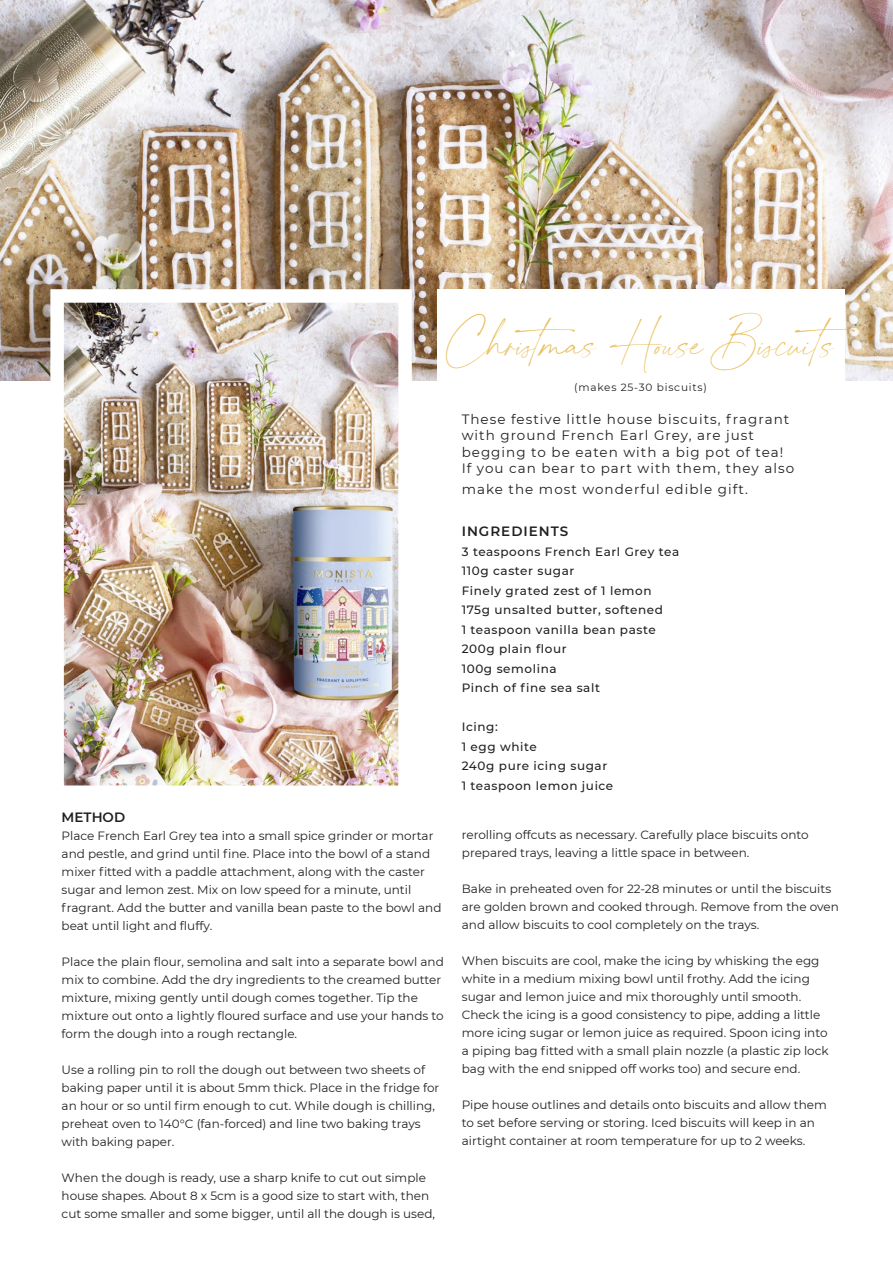
<style>
.page{position:relative;width:893px;height:1263px;background:#fff}
.page>*{position:absolute;margin:0;border:0;box-sizing:border-box;transform-origin:0 0}
.t1{font:40.5px "theartisan";color:#eac05f}
.t2{font:13.5px/16.5px "Montserrat";letter-spacing:.075em;color:#231f20}
.t3{font:600 13.5px "Montserrat";letter-spacing:.075em;color:#231f20}
.t4{font:12px/18px "Montserrat";color:#231f20}
.t5{font:500 12px "Montserrat";letter-spacing:.05em;color:#231f20}
.t6{font:10.5px "Montserrat";letter-spacing:.075em;color:#231f20}
</style>
<div class="page">
<img style="left:0;top:0;width:893px;height:380px">
<img style="left:65px;top:304px;width:332px;height:480px">
<div style="left:50px;top:289px;width:362px;height:510px;border:14px solid #fff"></div>
<div style="left:437px;top:289px;width:407px;height:523px;background:#fff"></div>
<p class="t1" style="left:446px;top:320px;width:431px">Christmas House Biscuits</p>
<p class="t3" style="left:62px;top:808px;width:65px">METHOD</p>
<p class="t4" style="left:62px;top:827px;width:381px">Place French Earl Grey tea into a small spice grinder or mortar and pestle, and grind until fine. Place into the bowl of a stand mixer fitted with a paddle attachment, along with the caster sugar and lemon zest. Mix on low speed for a minute, until fragrant. Add the butter and vanilla bean paste to the bowl and beat until light and fluffy.</p>
<p class="t4" style="left:62px;top:953px;width:384px">Place the plain flour, semolina and salt into a separate bowl and mix to combine. Add the dry ingredients to the creamed butter mixture, mixing gently until dough comes together. Tip the mixture out onto a lightly floured surface and use your hands to form the dough into a rough rectangle.</p>
<p class="t4" style="left:62px;top:1061px;width:379px">Use a rolling pin to roll the dough out between two sheets of baking paper until it is about 5mm thick. Place in the fridge for an hour or so until firm enough to cut. While dough is chilling, preheat oven to 140°C (fan-forced) and line two baking trays with baking paper.</p>
<p class="t4" style="left:62px;top:1169px;width:375px">When the dough is ready, use a sharp knife to cut out simple house shapes. About 8 x 5cm is a good size to start with, then cut some smaller and some bigger, until all the dough is used,</p>
<p class="t6" style="left:574px;top:380px;width:134px">(makes 25-30 biscuits)</p>
<p class="t2" style="left:462px;top:410px;width:334px">These festive little house biscuits, fragrant with ground French Earl Grey, are just begging to be eaten with a big pot of tea!<br>If you can bear to part with them, they also</p>
<p class="t2" style="left:462px;top:480px;width:288px">make the most wonderful edible gift.</p>
<p class="t3" style="left:462px;top:522px;width:108px">INGREDIENTS</p>
<p class="t5" style="left:462px;top:543px;width:219px">3 teaspoons French Earl Grey tea</p>
<p class="t5" style="left:462px;top:562px;width:114px">110g caster sugar</p>
<p class="t5" style="left:462px;top:582px;width:191px">Finely grated zest of 1 lemon</p>
<p class="t5" style="left:462px;top:601px;width:203px">175g unsalted butter, softened</p>
<p class="t5" style="left:462px;top:621px;width:196px">1 teaspoon vanilla bean paste</p>
<p class="t5" style="left:462px;top:640px;width:107px">200g plain flour</p>
<p class="t5" style="left:462px;top:660px;width:96px">100g semolina</p>
<p class="t5" style="left:462px;top:679px;width:140px">Pinch of fine sea salt</p>
<p class="t5" style="left:462px;top:718px;width:38px">Icing:</p>
<p class="t5" style="left:462px;top:738px;width:77px">1 egg white</p>
<p class="t5" style="left:462px;top:757px;width:147px">240g pure icing sugar</p>
<p class="t5" style="left:462px;top:777px;width:153px">1 teaspoon lemon juice</p>
<p class="t4" style="left:462px;top:825px;width:348px">rerolling offcuts as necessary. Carefully place biscuits onto prepared trays, leaving a little space in between.</p>
<p class="t4" style="left:462px;top:879px;width:378px">Bake in preheated oven for 22-28 minutes or until the biscuits are golden brown and cooked through. Remove from the oven and allow biscuits to cool completely on the trays.</p>
<p class="t4" style="left:462px;top:951px;width:368px">When biscuits are cool, make the icing by whisking the egg white in a medium mixing bowl until frothy. Add the icing sugar and lemon juice and mix thoroughly until smooth.<br>Check the icing is a good consistency to pipe, adding a little more icing sugar or lemon juice as required. Spoon icing into a piping bag fitted with a small plain nozzle (a plastic zip lock bag with the end snipped off works too) and secure end.</p>
<p class="t4" style="left:462px;top:1095px;width:366px">Pipe house outlines and details onto biscuits and allow them to set before serving or storing. Iced biscuits will keep in an airtight container at room temperature for up to 2 weeks.</p>
</div>
